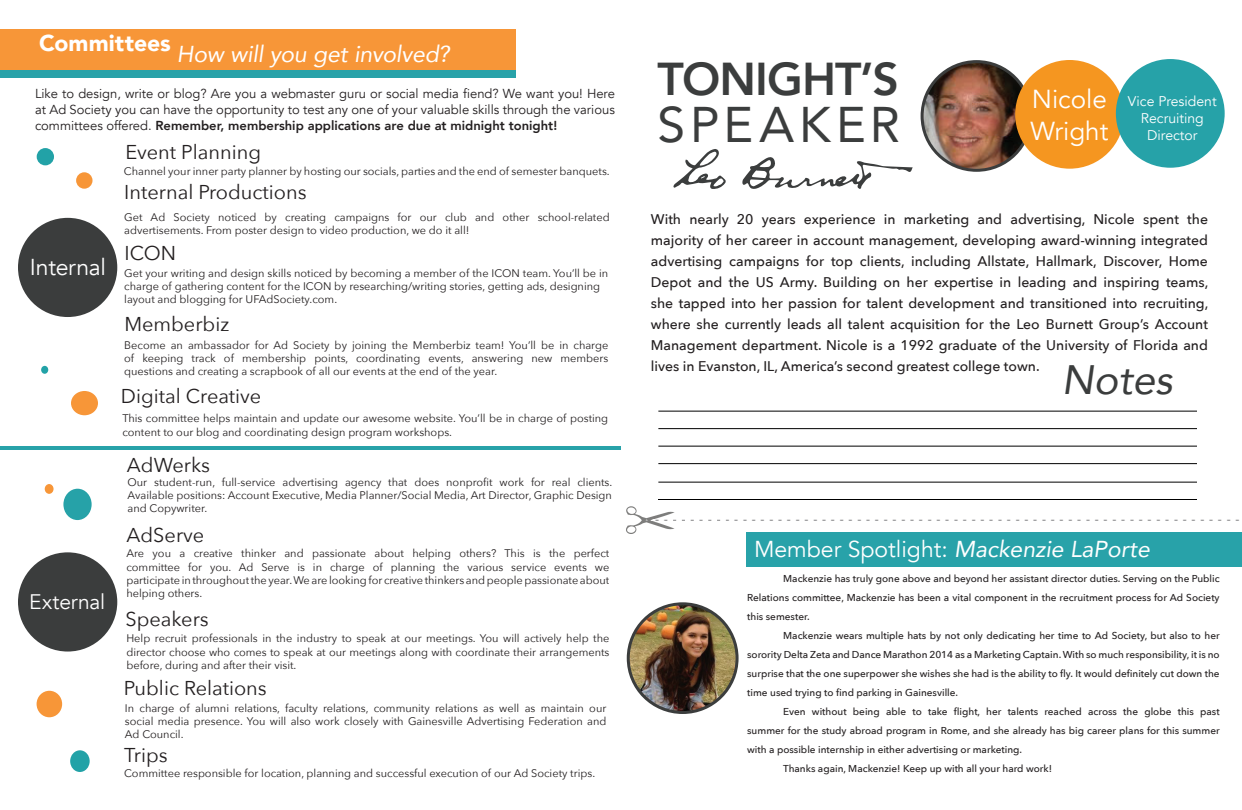
<style>
.page{position:relative;width:1242px;height:810px;background:#fff}
.page>*{position:absolute;margin:0;border:0;box-sizing:border-box;transform-origin:0 0}
.t1{font:50px "Avenir";letter-spacing:.095em;color:#3b3d3d}
.t2{font:800 46px "Avenir";letter-spacing:-.02em;color:#3b3d3d}
.t3{font:italic 41px "Avenir";color:#3b3d3d}
.t4{font:26px/31.2px "Avenir";color:#fff}
.t5{font:23px "Avenir";color:#fff}
.t6{font:italic 23px "Avenir";letter-spacing:-.01em;color:#fff}
.t7{font:900 23px "Avenir";color:#fff}
.t8{font:21px "Avenir";letter-spacing:-.005em;color:#fff}
.t9{font:20px/40px "Avenir Next";color:#231f20}
.t10{font:500 14px/21px "Avenir Next";color:#231f20;text-align:justify}
.t11{font:14px/16.8px "Avenir";color:#fff;text-align:center}
.t12{font:13px/15.6px "Avenir";color:#231f20;text-align:justify}
.t13{font:12px "Avenir";color:#5f5f62}
.t14{font:11px/13.2px "Avenir Next";color:#231f20;text-align:justify}
.t15{font:500 10px/19px "Avenir Next";color:#231f20;text-align:justify}
.s1{font-weight:800}
.s2{font-style:italic}
</style>
<div class="page">
<div style="left:76px;top:172px;width:17px;height:17px;background:#f79638;border-radius:50%"></div>
<div style="left:71px;top:391px;width:27px;height:24px;background:#f79638;border-radius:50%"></div>
<div style="left:37px;top:148px;width:17px;height:17px;background:#22a2a7;border-radius:50%"></div>
<div style="left:37px;top:691px;width:25px;height:26px;background:#f79638;border-radius:50%"></div>
<div style="left:63px;top:489px;width:29px;height:31px;background:#26a2a8;border-radius:50%"></div>
<div style="left:45px;top:484px;width:9px;height:10px;background:#f79638;border-radius:50%"></div>
<div style="left:70px;top:750px;width:20px;height:22px;background:#22a2a7;border-radius:50%"></div>
<div style="left:41px;top:366px;width:7px;height:8px;background:#22a2a7;border-radius:50%"></div>
<img style="left:923px;top:62px;width:102px;height:108px">
<div style="left:921px;top:60px;width:111px;height:112px;border:3px solid #3b3d3d;border-radius:50%"></div>
<div style="left:1015px;top:60px;width:109px;height:109px;background:#f59620;border-radius:50%"></div>
<div style="left:0;top:30px;width:516px;height:41px;background:#f79638"></div>
<div style="left:1116px;top:59px;width:109px;height:109px;background:#26a2a8;border-radius:50%"></div>
<div style="left:0;top:71px;width:516px;height:7px;background:#28a2a9"></div>
<hr style="left:658px;top:482px;width:539px;height:1px;background:#000">
<hr style="left:658px;top:446px;width:539px;height:1px;background:#000">
<hr style="left:658px;top:411px;width:539px;height:1px;background:#000">
<hr style="left:658px;top:499px;width:539px;height:1px;background:#000">
<hr style="left:658px;top:463px;width:539px;height:1px;background:#000">
<hr style="left:658px;top:428px;width:539px;height:1px;background:#000">
<img style="left:626px;top:506px;width:94px;height:28px">
<img style="left:647px;top:520px;width:74px;height:1px">
<svg style="left:742px;top:157px;width:171px;height:32px"></svg>
<svg style="left:673px;top:149px;width:53px;height:40px"></svg>
<div style="left:18px;top:218px;width:99px;height:99px;background:#3b3d3d;border-radius:50%"></div>
<div style="left:18px;top:552px;width:99px;height:100px;background:#3b3d3d;border-radius:50%"></div>
<hr style="left:0;top:446px;width:621px;height:4px;background:#28a2a9">
<img style="left:628px;top:604px;width:109px;height:108px;border-radius:54px">
<div style="left:627px;top:602px;width:112px;height:112px;border:3px solid #3b3d3d;border-radius:50%"></div>
<div style="left:746px;top:532px;width:496px;height:35px;background:#28a2a9"></div>
<h3 class="t7" style="left:39px;top:24px;width:133px">Committees</h3>
<p class="t12" style="left:35px;top:86px;width:581px">Like to design, write or blog? Are you a webmaster guru or social media fiend? We want you! Here at Ad Society you can have the opportunity to test any one of your valuable skills through the various committees offered. <span class="s1">Remember, membership applications are due at midnight tonight!</span></p>
<h3 class="t6" style="left:177px;top:40px;width:274px">How will you get involved?</h3>
<h3 class="t5" style="left:30px;top:254px;width:78px">Internal</h3>
<h3 class="t8" style="left:29px;top:590px;width:78px">External</h3>
<h3 class="t9" style="left:124px;top:132px;width:184px">Event Planning<br>Internal Productions</h3>
<p class="t14" style="left:124px;top:164px;width:487px">Channel your inner party planner by hosting our socials, parties and the end of semester banquets.</p>
<p class="t14" style="left:124px;top:210px;width:487px">Get Ad Society noticed by creating campaigns for our club and other school-related advertisements. From poster design to video production, we do it all!</p>
<p class="t14" style="left:124px;top:267px;width:486px;text-align:left">Get your writing and design skills noticed by becoming a member of the ICON team. You’ll be in charge of gathering content for the ICON by researching/writing stories, getting ads, designing layout and blogging for UFAdSociety.com.</p>
<p class="t14" style="left:124px;top:339px;width:486px">Become an ambassador for Ad Society by joining the Memberbiz team! You’ll be in charge of keeping track of membership points, coordinating events, answering new members questions and creating a scrapbook of all our events at the end of the year.</p>
<p class="t14" style="left:122px;top:412px;width:487px">This committee helps maintain and update our awesome website. You’ll be in charge of posting content to our blog and coordinating design program workshops.</p>
<h3 class="t9" style="left:125px;top:233px;width:53px">ICON</h3>
<h3 class="t9" style="left:124px;top:304px;width:106px">Memberbiz</h3>
<h3 class="t9" style="left:121px;top:376px;width:142px">Digital Creative</h3>
<h3 class="t9" style="left:127px;top:445px;width:85px">AdWerks</h3>
<p class="t14" style="left:128px;top:476px;width:486px">Our student-run, full-service advertising agency that does nonprofit work for real clients.<br>Available positions: Account Executive, Media Planner/Social Media, Art Director, Graphic Design and Copywriter.</p>
<h3 class="t9" style="left:127px;top:515px;width:79px">AdServe</h3>
<p class="t14" style="left:126px;top:547px;width:485px">Are you a creative thinker and passionate about helping others? This is the perfect committee for you. Ad Serve is in charge of planning the various service events we participate in throughout the year. We are looking for creative thinkers and people passionate about helping others.</p>
<h3 class="t9" style="left:125px;top:599px;width:85px">Speakers</h3>
<p class="t14" style="left:126px;top:632px;width:485px">Help recruit professionals in the industry to speak at our meetings. You will actively help the director choose who comes to speak at our meetings along with coordinate their arrangements before, during and after their visit.</p>
<h3 class="t9" style="left:124px;top:668px;width:144px">Public Relations</h3>
<p class="t14" style="left:125px;top:701px;width:483px">In charge of alumni relations, faculty relations, community relations as well as maintain our social media presence. You will also work closely with Gainesville Advertising Federation and Ad Council.</p>
<h3 class="t9" style="left:124px;top:735px;width:45px">Trips</h3>
<p class="t14" style="left:124px;top:767px;width:473px">Committee responsible for location, planning and successful execution of our Ad Society trips.</p>
<h2 class="t2" style="left:658px;top:38px;width:243px">TONIGHT’S</h2>
<h1 class="t1" style="left:658px;top:85px;width:244px">SPEAKER</h1>
<h3 class="t4" style="left:1030px;top:84px;width:79px">Nicole<br>Wright</h3>
<p class="t11" style="left:1128px;top:93px;width:90px">Vice President<br>Recruiting<br>Director</p>
<p class="t10" style="left:651px;top:208px;width:559px">With nearly 20 years experience in marketing and advertising, Nicole spent the majority of her career in account management, developing award-winning integrated advertising campaigns for top clients, including Allstate, Hallmark, Discover, Home Depot and the US Army. Building on her expertise in leading and inspiring teams, she tapped into her passion for talent development and transitioned into recruiting, where she currently leads all talent acquisition for the Leo Burnett Group’s Account Management department. Nicole is a 1992 graduate of the University of Florida and lives in Evanston, IL, America’s second greatest college town.</p>
<h3 class="t3" style="left:1062px;top:354px;width:112px">Notes</h3>
<p class="t13" style="left:646px;top:512px;width:595px">--------------------------------------------------------------------</p>
<h3 class="t5" style="left:754px;top:535px;width:397px">Member Spotlight: <span class="s2">Mackenzie LaPorte</span></h3>
<p class="t15" style="left:747px;top:569px;width:474px;text-indent:36px">Mackenzie has truly gone above and beyond her assistant director duties. Serving on the Public Relations committee, Mackenzie has been a vital component in the recruitment process for Ad Society this semester.</p>
<p class="t15" style="left:747px;top:626px;width:474px;text-indent:36px">Mackenzie wears multiple hats by not only dedicating her time to Ad Society, but also to her sorority Delta Zeta and Dance Marathon 2014 as a Marketing Captain. With so much responsibility, it is no surprise that the one superpower she wishes she had is the ability to fly. It would definitely cut down the time used trying to find parking in Gainesville.</p>
<p class="t15" style="left:783px;top:702px;width:438px">Even without being able to take flight, her talents reached across the globe this past</p>
<p class="t15" style="left:747px;top:721px;width:474px">summer for the study abroad program in Rome, and she already has big career plans for this summer</p>
<p class="t15" style="left:747px;top:740px;width:276px">with a possible internship in either advertising or marketing.</p>
<p class="t15" style="left:783px;top:759px;width:270px">Thanks again, Mackenzie! Keep up with all your hard work!</p>
</div>
